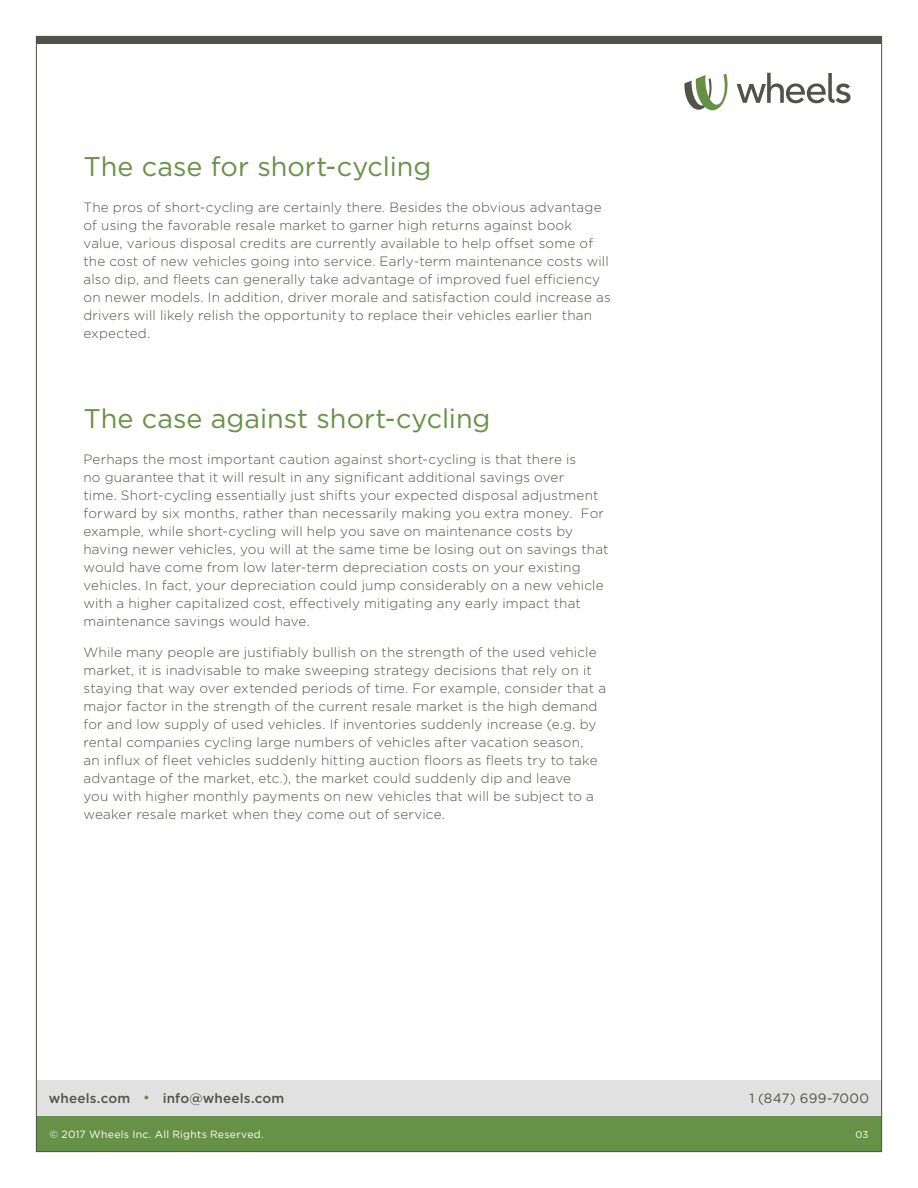
<style>
.page{position:relative;width:918px;height:1188px;background:#fff}
.page>*{position:absolute;margin:0;border:0;box-sizing:border-box;transform-origin:0 0}
.Header-green{font:27px "Gotham";color:#679146}
.First_Paragraph{font:300 13.5px/18px "Gotham";letter-spacing:.015em;color:#535249}
.Body__No_Baseline{font:300 13.5px/18px "Gotham";letter-spacing:.015em;color:#535249}
.t1{font:500 13.5px "Gotham";letter-spacing:.01em;color:#535249}
.t2{font:13.5px "Gotham";letter-spacing:.025em;color:#535249}
.t3{font:10.5px "Gotham";letter-spacing:.025em;color:#fff}
.t4{font:9.75px "Gotham";color:#fff}
</style>
<div class="page">
<div style="left:36px;top:1116px;width:846px;height:36px;background:#679146"></div>
<div style="left:36px;top:1080px;width:846px;height:36px;background:#e0e1e0"></div>
<div style="left:36px;top:36px;width:846px;height:8px;background:#535249"></div>
<svg style="left:737px;top:73px;width:113px;height:30px"></svg>
<svg style="left:684px;top:74px;width:44px;height:36px"></svg>
<p class="Header-green" style="left:83px;top:149px;width:349px">The case for short-cycling</p>
<p class="First_Paragraph" style="left:83px;top:197px;width:529px">The pros of short-cycling are certainly there. Besides the obvious advantage of using the favorable resale market to garner high returns against book value, various disposal credits are currently available to help offset some of the cost of new vehicles going into service. Early-term maintenance costs will also dip, and fleets can generally take advantage of improved fuel efficiency on newer models. In addition, driver morale and satisfaction could increase as drivers will likely relish the opportunity to replace their vehicles earlier than expected.</p>
<p class="Header-green" style="left:83px;top:401px;width:409px">The case against short-cycling</p>
<p class="First_Paragraph" style="left:83px;top:449px;width:527px">Perhaps the most important caution against short-cycling is that there is<br>no guarantee that it will result in any significant additional savings over<br>time. Short-cycling essentially just shifts your expected disposal adjustment forward by six months, rather than necessarily making you extra money. For example, while short-cycling will help you save on maintenance costs by having newer vehicles, you will at the same time be losing out on savings that would have come from low later-term depreciation costs on your existing vehicles. In fact, your depreciation could jump considerably on a new vehicle with a higher capitalized cost, effectively mitigating any early impact that maintenance savings would have.</p>
<p class="Body__No_Baseline" style="left:83px;top:643px;width:524px">While many people are justifiably bullish on the strength of the used vehicle market, it is inadvisable to make sweeping strategy decisions that rely on it staying that way over extended periods of time. For example, consider that a major factor in the strength of the current resale market is the high demand for and low supply of used vehicles. If inventories suddenly increase (e.g. by rental companies cycling large numbers of vehicles after vacation season,<br>an influx of fleet vehicles suddenly hitting auction floors as fleets try to take advantage of the market, etc.), the market could suddenly dip and leave<br>you with higher monthly payments on new vehicles that will be subject to a weaker resale market when they come out of service.</p>
<p class="t1" style="left:49px;top:1089px;width:237px">wheels.com <sup>●</sup> info@wheels.com</p>
<p class="t2" style="left:749px;top:1089px;width:121px">1 (847) 699-7000</p>
<p class="t4" style="left:855px;top:1128px;width:15px">03</p>
<p class="t3" style="left:50px;top:1127px;width:216px">© 2017 Wheels Inc. All Rights Reserved.</p>
</div>
